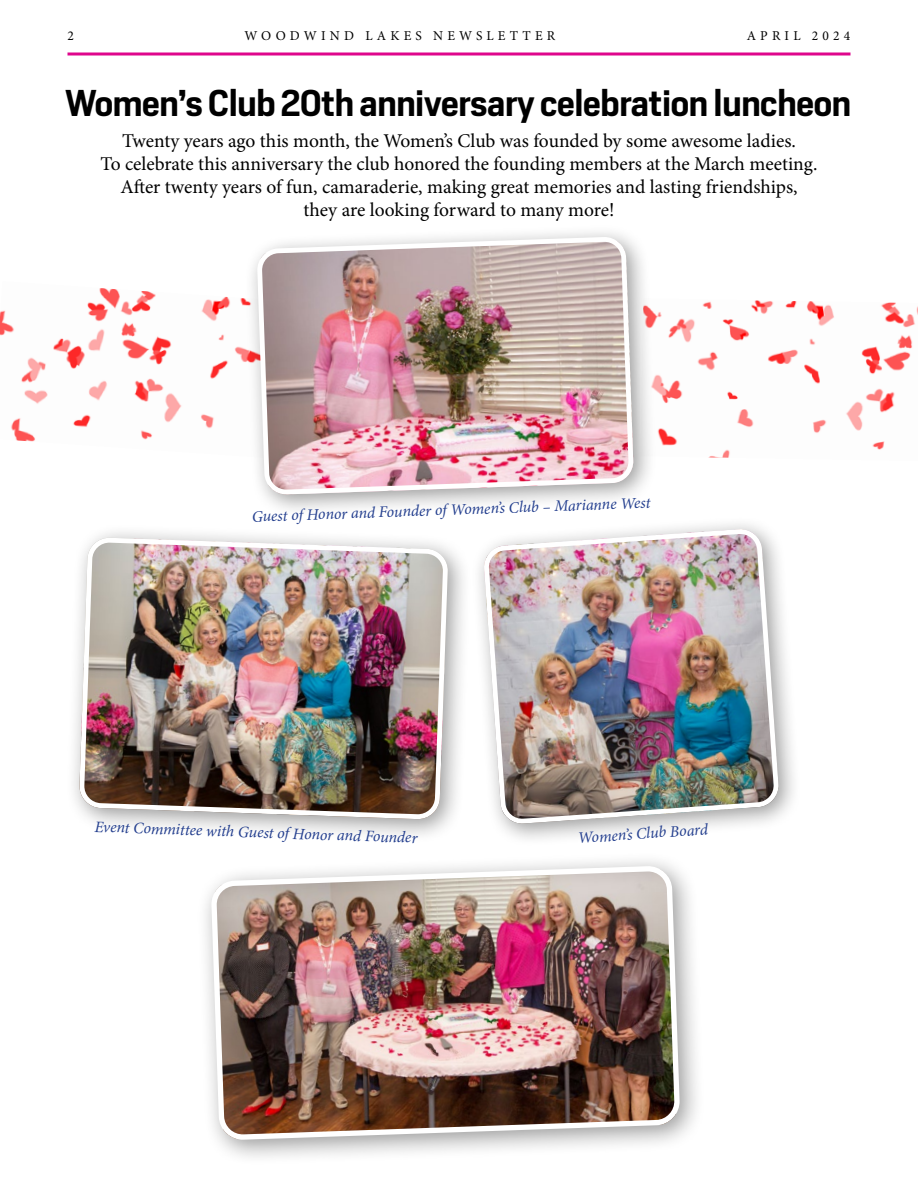
<style>
.page{position:relative;width:918px;height:1188px;background:#fff}
.page>*{position:absolute;margin:0;border:0;box-sizing:border-box;transform-origin:0 0}
.t1{font:600 34.8px "Heron Sans";letter-spacing:-.01em;color:#000}
.t2{font:19.5px/22.8px "Minion Pro";letter-spacing:-.005em;color:#000;text-align:center}
.t3{font:italic 16.05px "Minion Pro";color:#25408f}
.t4{font:13.5px "Minion Pro";letter-spacing:.31em;color:#000}
</style>
<div class="page">
<img style="left:0;top:288px;width:244px;height:154px">
<img style="left:657px;top:300px;width:261px;height:158px">
<svg style="left:68px;top:52px;width:782px;height:4px;background:#e644a8"></svg>
<div style="left:244px;top:223px;width:413px;height:296px;background:#000;opacity:.4"></div>
<img style="left:255px;top:239px;width:381px;height:253px">
<div style="left:66px;top:523px;width:406px;height:321px;background:#000;opacity:.4"></div>
<img style="left:79px;top:538px;width:369px;height:282px">
<img style="left:82px;top:540px;width:364px;height:277px">
<div style="left:470px;top:516px;width:332px;height:331px;background:#000;opacity:.4"></div>
<img style="left:481px;top:526px;width:300px;height:301px">
<div style="left:197px;top:851px;width:509px;height:315px;background:#000;opacity:.4"></div>
<img style="left:214px;top:868px;width:463px;height:269px">
<p class="t4" style="left:68px;top:26px;width:8px">2</p>
<p class="t4" style="left:244px;top:26px;width:312px">WOODWIND LAKES NEWSLETTER</p>
<p class="t4" style="left:747px;top:26px;width:105px">APRIL 2024</p>
<h1 class="t1" style="left:65px;top:81px;width:787px">Women’s Club 20th anniversary celebration luncheon</h1>
<p class="t2" style="left:101px;top:130px;width:718px">Twenty years ago this month, the Women’s Club was founded by some awesome ladies.<br>To celebrate this anniversary the club honored the founding members at the March meeting.<br>After twenty years of fun, camaraderie, making great memories and lasting friendships,<br>they are looking forward to many more!</p>
<p class="t3" style="left:251px;top:506px;width:404px;rotate:-2deg">Guestof Honor and Founder of Women’s Club – Marianne West</p>
<p class="t3" style="left:95px;top:816px;width:327px;rotate:2deg">EventCommittee with Guestof Honor and Founder</p>
<p class="t3" style="left:577px;top:827px;width:132px;rotate:-4deg">Women’s Club Board</p>
</div>
